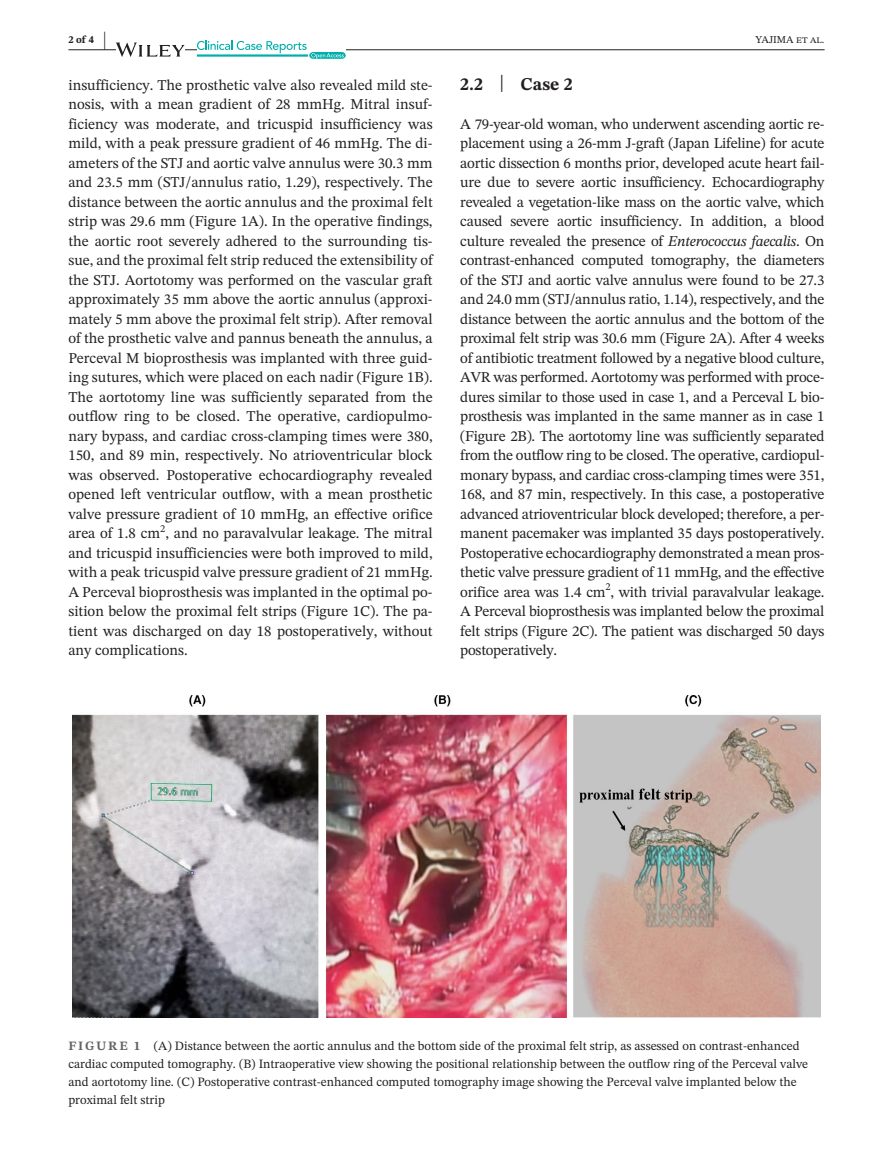
<style>
.page{position:relative;width:893px;height:1174px;background:#fff}
.page>*{position:absolute;margin:0;border:0;box-sizing:border-box;transform-origin:0 0}
.t1{font:700 18px "STIX Two Text";color:#231f20}
.t2{font:15px/19.5px "STIX Two Text";letter-spacing:-.005em;color:#231f20;text-align:justify}
.t3{font:12.75px/18px "STIX Two Text";color:#231f20}
.t4{font:10.5px "STIX Two Text";color:#231f20}
.t5{font:700 10.5px "STIX Two Text";color:#231f20}
.s1{font-size:21px}
.s2{font-weight:400;font-size:23.7px}
.s3{font-style:italic}
.s4{font-weight:700;color:#636366}
</style>
<div class="page">
<hr style="left:68px;top:49px;width:756px;height:1px;background:#231f20">
<svg style="left:116px;top:43px;width:69px;height:14px"></svg>
<svg style="left:197px;top:41px;width:149px;height:18px"></svg>
<img style="left:72px;top:695px;width:749px;height:322px">
<p class="t5" style="left:68px;top:32px;width:39px">2 of 4 <span class="s1">|</span></p>
<p class="t4" style="left:756px;top:32px;width:70px">YAJIMA et al.</p>
<p class="t2" style="left:68px;top:75px;width:366px">insufficiency. The prosthetic valve also revealed mild ste&shy;nosis, with a mean gradient of 28 mmHg. Mitral insuf&shy;ficiency was moderate, and tricuspid insufficiency was mild, with a peak pressure gradient of 46 mmHg. The di&shy;ameters of the STJ and aortic valve annulus were 30.3 mm and 23.5 mm (STJ/annulus ratio, 1.29), respectively. The distance between the aortic annulus and the proximal felt strip was 29.6 mm (Figure 1A). In the operative findings, the aortic root severely adhered to the surrounding tis&shy;sue, and the proximal felt strip reduced the extensibility of the STJ. Aortotomy was performed on the vascular graft approximately 35 mm above the aortic annulus (approxi&shy;mately 5 mm above the proximal felt strip). After removal of the prosthetic valve and pannus beneath the annulus, a Perceval M bioprosthesis was implanted with three guid&shy;ing sutures, which were placed on each nadir (Figure 1B).<br>The aortotomy line was sufficiently separated from the outflow ring to be closed. The operative, cardiopulmo&shy;nary bypass, and cardiac cross-clamping times were 380, 150, and 89 min, respectively. No atrioventricular block was observed. Postoperative echocardiography revealed opened left ventricular outflow, with a mean prosthetic valve pressure gradient of 10 mmHg, an effective orifice area of 1.8 cm<sup>2</sup>, and no paravalvular leakage. The mitral and tricuspid insufficiencies were both improved to mild, with a peak tricuspid valve pressure gradient of 21 mmHg.<br>A Perceval bioprosthesis was implanted in the optimal po&shy;sition below the proximal felt strips (Figure 1C). The pa&shy;tient was discharged on day 18 postoperatively, without any complications.</p>
<p class="t1" style="left:460px;top:71px;width:114px">2.2 <span class="s2">|</span> Case 2</p>
<p class="t2" style="left:460px;top:114px;width:366px">A 79-year-old woman, who underwent ascending aortic re&shy;placement using a 26-mm J-graft (Japan Lifeline) for acute aortic dissection 6 months prior, developed acute heart fail&shy;ure due to severe aortic insufficiency. Echocardiography revealed a vegetation-like mass on the aortic valve, which caused severe aortic insufficiency. In addition, a blood culture revealed the presence of <span class="s3">Enterococcus faecalis</span>. On contrast-enhanced computed tomography, the diameters of the STJ and aortic valve annulus were found to be 27.3 and 24.0 mm (STJ/annulus ratio, 1.14), respectively, and the distance between the aortic annulus and the bottom of the proximal felt strip was 30.6 mm (Figure 2A). After 4 weeks of antibiotic treatment followed by a negative blood culture, AVR was performed. Aortotomy was performed with proce&shy;dures similar to those used in case 1, and a Perceval L bio&shy;prosthesis was implanted in the same manner as in case 1 (Figure 2B). The aortotomy line was sufficiently separated from the outflow ring to be closed. The operative, cardiopul&shy;monary bypass, and cardiac cross-clamping times were 351, 168, and 87 min, respectively. In this case, a postoperative advanced atrioventricular block developed; therefore, a per&shy;manent pacemaker was implanted 35 days postoperatively.<br>Postoperative echocardiography demonstrated a mean pros&shy;thetic valve pressure gradient of 11 mmHg, and the effective orifice area was 1.4 cm<sup>2</sup>, with trivial paravalvular leakage.<br>A Perceval bioprosthesis was implanted below the proximal felt strips (Figure 2C). The patient was discharged 50 days postoperatively.</p>
<p class="t3" style="left:68px;top:1036px;width:741px"><span class="s4">FIGURE 1</span> (A) Distance between the aortic annulus and the bottom side of the proximal felt strip, as assessed on contrast-enhanced cardiac computed tomography. (B) Intraoperative view showing the positional relationship between the outflow ring of the Perceval valve and aortotomy line. (C) Postoperative contrast-enhanced computed tomography image showing the Perceval valve implanted below the proximal felt strip</p>
</div>
